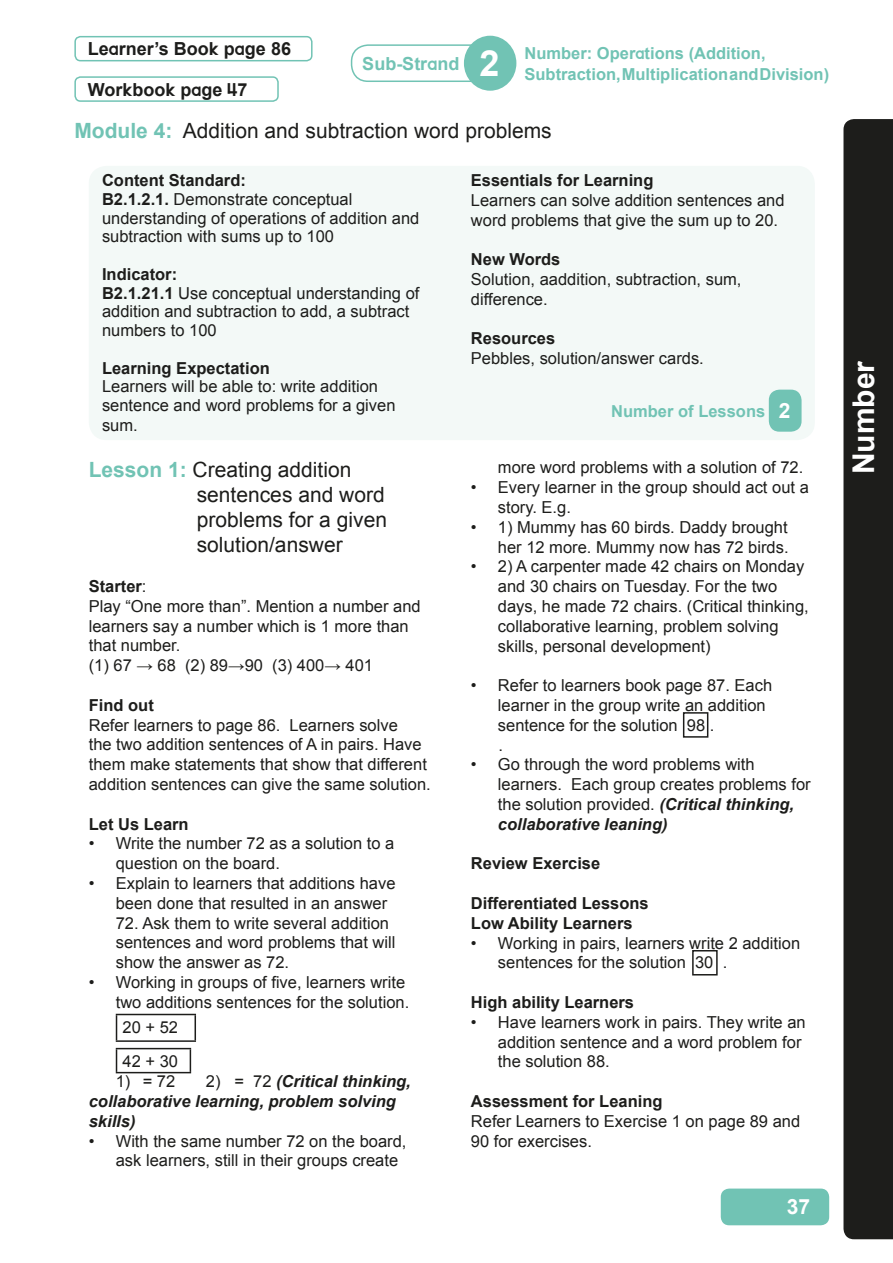
<style>
.page{position:relative;width:893px;height:1263px;background:#fff}
.page>*{position:absolute;margin:0;border:0;box-sizing:border-box;transform-origin:0 0}
.t1{font:700 30px "Preschool";color:#fff}
.t2{font:21px/25.2px "Arial";color:#1d1d1b}
.t3{font:700 21px "Preschool";color:#fff}
.t4{font:700 18px "Preschool";color:#1d1d1b}
.t5{font:700 18px "Preschool";color:#71c3b4}
.t6{font:16.5px/19.8px "Arial";color:#1d1d1b}
.t7{font:700 16.5px/19.8px "Arial";color:#1d1d1b}
.t8{font:italic 700 16.5px/19.8px "Arial";color:#1d1d1b}
.t9{font:700 16.5px "Arial";color:#71c3b4}
.t10{font:700 16.5px "Preschool";color:#71c3b4}
.s1{font-weight:700;color:#71c3b4}
.s2{font-size:36px;color:#fff}
.s3{font-family:"Arial"}
.s4{font-weight:700}
.s5{font-weight:400;font-style:normal}
.s6{font-size:21px;color:#fff}
.s7{font-weight:700;font-style:italic}
</style>
<div class="page">
<div style="left:843px;top:119px;width:50px;height:1120px;background:#1d1d1b"></div>
<div style="left:89px;top:166px;width:726px;height:274px;background:#f3f9f7;border-radius:18px"></div>
<div style="left:721px;top:1188px;width:108px;height:37px;background:#71c3b4;border-radius:9px"></div>
<div style="left:351px;top:44px;width:158px;height:38px;border:2px solid #71c3b4;border-radius:16px"></div>
<div style="left:464px;top:36px;width:52px;height:55px;background:#71c3b4;border-radius:50%"></div>
<hr style="left:116px;top:1014px;width:80px;height:1px;background:#1d1d1b">
<svg style="left:116px;top:1015px;width:1px;height:25px"></svg>
<svg style="left:195px;top:1015px;width:1px;height:25px"></svg>
<hr style="left:116px;top:1040px;width:80px;height:2px;background:#1d1d1b">
<hr style="left:116px;top:1048px;width:75px;height:1px;background:#1d1d1b">
<svg style="left:116px;top:1049px;width:1px;height:23px"></svg>
<svg style="left:190px;top:1049px;width:1px;height:23px"></svg>
<hr style="left:116px;top:1072px;width:75px;height:1px;background:#1d1d1b">
<div style="left:74px;top:36px;width:239px;height:25px;border:2px solid #71c3b4;border-radius:5px"></div>
<div style="left:74px;top:76px;width:205px;height:26px;border:2px solid #71c3b4;border-radius:5px"></div>
<div style="left:769px;top:390px;width:32px;height:42px;background:#71c3b4;border-radius:11px"></div>
<div style="left:683px;top:712px;width:25px;height:26px;border:2px solid #1d1d1b"></div>
<div style="left:692px;top:950px;width:26px;height:25px;border:2px solid #1d1d1b"></div>
<p class="t4" style="left:88px;top:37px;width:205px">Learner’s Book page 86</p>
<p class="t4" style="left:88px;top:77px;width:161px">Workbook page 47</p>
<p class="t2" style="left:74px;top:118px;width:479px"><span class="s1">Module 4:</span> Addition and subtraction word problems</p>
<p class="t5" style="left:362px;top:52px;width:139px">Sub-Strand <span class="s2">2</span></p>
<p class="t10" style="left:524px;top:42px;width:243px">Number: Operations <span class="s3">(Addition,</span></p>
<p class="t9" style="left:524px;top:63px;width:306px">Subtraction, Multiplication and Division)</p>
<p class="t6" style="left:102px;top:171px;width:319px;line-height:18.8px"><span class="s4">Content Standard:<br>B2.1.2.1.</span> Demonstrate conceptual understanding of operations of addition and subtraction with sums up to 100</p>
<p class="t6" style="left:102px;top:265px;width:319px;line-height:18.8px"><span class="s4">Indicator:<br>B2.1.21.1</span> Use conceptual understanding of addition and subtraction to add, a subtract numbers to 100</p>
<p class="t7" style="left:102px;top:358px;width:169px">Learning Expectation</p>
<p class="t6" style="left:102px;top:377px;width:295px;line-height:19px">Learners will be able to: write addition sentence and word problems for a given sum.</p>
<p class="t2" style="left:197px;top:457px;width:192px;text-indent:-108px"><span class="s1">Lesson 1:</span> Creating addition sentences and word problems for a given solution/answer</p>
<p class="t6" style="left:89px;top:576px;width:333px"><span class="s4">Starter</span>:<br>Play “One more than”. Mention a number and learners say a number which is 1 more than that number.<br>(1) 67 → 68 (2) 89→90 (3) 400→ 401</p>
<p class="t7" style="left:89px;top:695px;width:67px">Find out</p>
<p class="t6" style="left:89px;top:715px;width:344px">Refer learners to page 86. Learners solve<br>the two addition sentences of A in pairs. Have them make statements that show that different addition sentences can give the same solution.</p>
<p class="t7" style="left:89px;top:814px;width:101px">Let Us Learn</p>
<p class="t6" style="left:116px;top:834px;width:280px;text-indent:-27px">• Write the number 72 as a solution to a question on the board.</p>
<p class="t6" style="left:116px;top:873px;width:281px;text-indent:-27px">• Explain to learners that additions have been done that resulted in an answer</p>
<p class="t6" style="left:116px;top:913px;width:281px">72. Ask them to write several addition sentences and word problems that will show the answer as 72.</p>
<p class="t6" style="left:89px;top:972px;width:322px;text-align:right">• Working in groups of five, learners write two additions sentences for the solution.</p>
<p class="t6" style="left:123px;top:1010px;width:57px;line-height:34px">20 + 52<br>42 + 30</p>
<p class="t6" style="left:116px;top:1072px;width:61px">1) = 72</p>
<p class="t8" style="left:89px;top:1072px;width:324px;text-indent:117px"><span class="s5">2) = 72</span> (Critical thinking, collaborative learning, problem solving skills)</p>
<p class="t6" style="left:116px;top:1131px;width:292px;text-indent:-27px">• With the same number 72 on the board, ask learners, still in their groups create</p>
<p class="t7" style="left:471px;top:171px;width:184px">Essentials for Learning</p>
<p class="t6" style="left:471px;top:190px;width:315px">Learners can solve addition sentences and word problems that give the sum up to 20.</p>
<p class="t7" style="left:471px;top:250px;width:91px">New Words</p>
<p class="t6" style="left:471px;top:270px;width:272px">Solution, aaddition, subtraction, sum, difference.</p>
<p class="t7" style="left:471px;top:329px;width:86px">Resources</p>
<p class="t6" style="left:471px;top:349px;width:234px">Pebbles, solution/answer cards.</p>
<p class="t9" style="left:611px;top:400px;width:181px">Number of Lessons <span class="s6">2</span></p>
<p class="t6" style="left:498px;top:458px;width:307px">more word problems with a solution of 72.</p>
<p class="t6" style="left:498px;top:478px;width:312px;text-indent:-27px">• Every learner in the group should act out a story. E.g.</p>
<p class="t6" style="left:471px;top:517px;width:319px;text-align:right">• 1) Mummy has 60 birds. Daddy brought her 12 more. Mummy now has 72 birds.</p>
<p class="t6" style="left:498px;top:557px;width:312px;text-indent:-27px">• 2) A carpenter made 42 chairs on Monday and 30 chairs on Tuesday. For the two days, he made 72 chairs. (Critical thinking, collaborative learning, problem solving skills, personal development)</p>
<p class="t6" style="left:498px;top:676px;width:276px;text-indent:-27px">• Refer to learners book page 87. Each learner in the group write an addition sentence for the solution 98 .<br>.</p>
<p class="t6" style="left:498px;top:755px;width:314px;text-indent:-27px">• Go through the word problems with learners. Each group creates problems for the solution provided. <span class="s7">(Critical thinking, collaborative leaning)</span></p>
<p class="t7" style="left:471px;top:854px;width:131px">Review Exercise</p>
<p class="t7" style="left:471px;top:894px;width:179px">Differentiated Lessons<br>Low Ability Learners</p>
<p class="t6" style="left:498px;top:933px;width:304px;text-indent:-27px">• Working in pairs, learners write 2 addition sentences for the solution 30 .</p>
<p class="t7" style="left:471px;top:993px;width:165px">High ability Learners</p>
<p class="t6" style="left:498px;top:1012px;width:309px;text-indent:-27px">• Have learners work in pairs. They write an addition sentence and a word problem for the solution 88.</p>
<p class="t7" style="left:471px;top:1092px;width:193px">Assessment for Leaning</p>
<p class="t6" style="left:471px;top:1111px;width:331px">Refer Learners to Exercise 1 on page 89 and<br>90 for exercises.</p>
<p class="t3" style="left:787px;top:1193px;width:25px">37</p>
<h1 class="t1" style="left:844px;top:474px;width:115px;rotate:-90deg">Number</h1>
</div>
